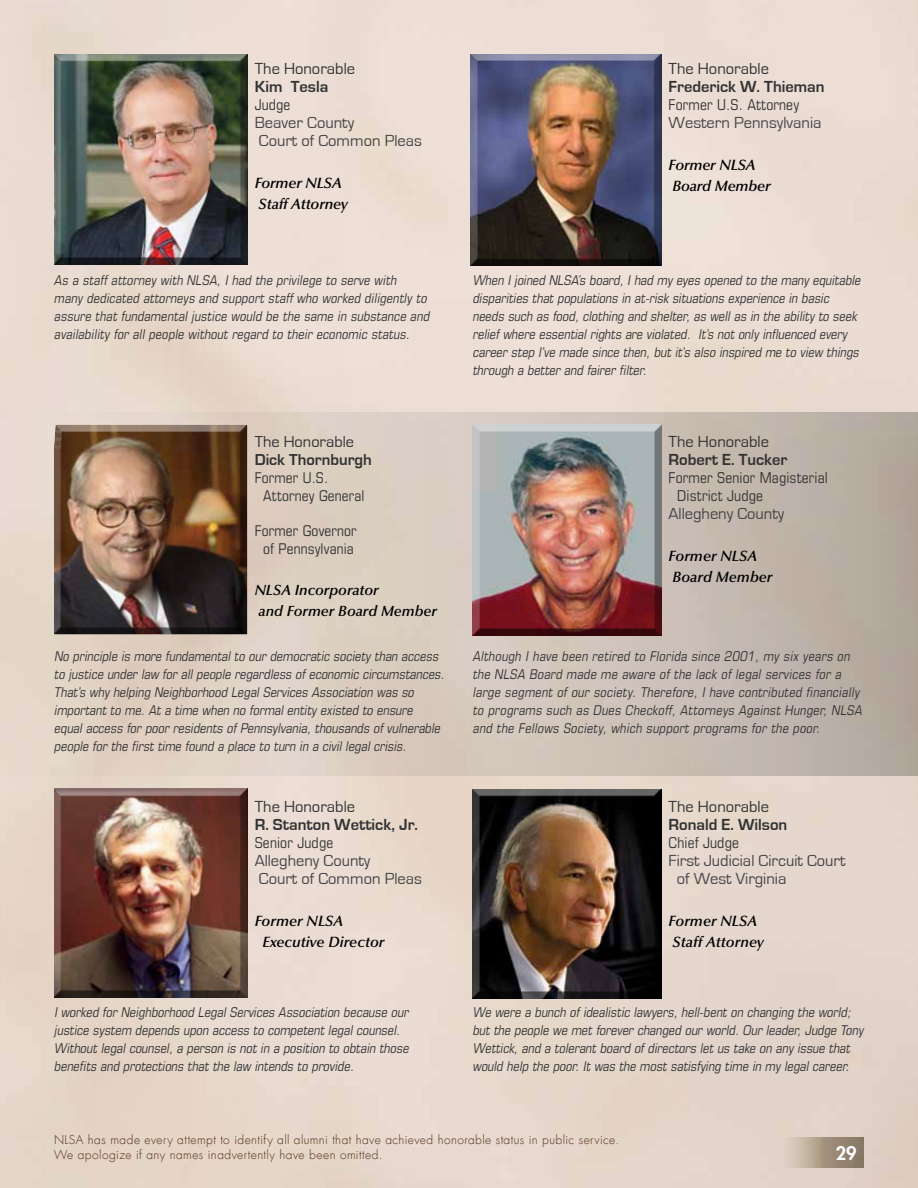
<style>
.page{position:relative;width:918px;height:1188px;background:#fff}
.page>*{position:absolute;margin:0;border:0;box-sizing:border-box;transform-origin:0 0}
.t1{font:800 18px "Futura LT";color:#fff}
.t2{font:16.5px/18px "Eurostile";color:#464547}
.t3{font:700 16.5px "Eurostile";color:#333334}
.t4{font:16.5px "Eurostile";color:#333334}
.t5{font:700 16.35px "Eurostile";color:#333334}
.t6{font:16.35px "Eurostile";color:#333334}
.t7{font:italic 600 15px/21px "Optima LT";color:#000}
.t8{font:condensed 15px/18px "Eurostile";letter-spacing:.01em;color:#333334}
.t9{font:condensed 14.85px/17.9px "Eurostile";letter-spacing:.01em;color:#333334}
.t10{font:italic 600 14.85px/20.7px "Optima LT";color:#000}
.t11{font:italic condensed 13.5px/18px "Eurostile";color:#333334}
.t12{font:300 12px/15px "Futura LT";letter-spacing:.035em;color:#54301a}
</style>
<div class="page">
<img style="left:0;top:0;width:918px;height:1188px">
<div style="left:471px;top:789px;width:191px;height:210px;background:#000;opacity:.75"></div>
<div style="left:54px;top:54px;width:195px;height:211px;background:#000;opacity:.75"></div>
<div style="left:53px;top:788px;width:195px;height:210px;background:#000;opacity:.75"></div>
<div style="left:462px;top:53px;width:200px;height:213px;background:#000;opacity:.75"></div>
<div style="left:472px;top:424px;width:190px;height:213px;background:#000;opacity:.75"></div>
<div style="left:53px;top:424px;width:195px;height:210px;background:#000;opacity:.75"></div>
<img style="left:783px;top:1137px;width:81px;height:30px">
<p class="t4" style="left:255px;top:59px;width:102px">The Honorable</p>
<p class="t3" style="left:255px;top:77px;width:75px">Kim Tesla</p>
<p class="t8" style="left:255px;top:95px;width:37px">Judge</p>
<p class="t2" style="left:255px;top:114px;width:169px">Beaver County<br>Court of Common Pleas</p>
<p class="t7" style="left:255px;top:172px;width:95px">Former NLSA<br>Staff Attorney</p>
<p class="t11" style="left:54px;top:271px;width:380px">As a staff attorney with NLSA, I had the privilege to serve with many dedicated attorneys and support staff who worked diligently to assure that fundamental justice would be the same in substance and availability for all people without regard to their economic status.</p>
<p class="t6" style="left:255px;top:433px;width:101px">The Honorable</p>
<p class="t5" style="left:255px;top:451px;width:119px">Dick Thornburgh</p>
<p class="t9" style="left:263px;top:468px;width:103px;text-indent:-9px">Former U.S.<br>Attorney General</p>
<p class="t9" style="left:255px;top:522px;width:104px;text-align:center">Former Governor of Pennsylvania</p>
<p class="t10" style="left:255px;top:580px;width:184px">NLSA Incorporator<br>and Former Board Member</p>
<p class="t11" style="left:54px;top:647px;width:395px">No principle is more fundamental to our democratic society than access to justice under law for all people regardless of economic circumstances.<br>That’s why helping Neighborhood Legal Services Association was so important to me. At a time when no formal entity existed to ensure equal access for poor residents of Pennsylvania, thousands of vulnerable people for the first time found a place to turn in a civil legal crisis.</p>
<p class="t4" style="left:255px;top:798px;width:102px">The Honorable</p>
<p class="t3" style="left:255px;top:816px;width:165px">R. Stanton Wettick, Jr.</p>
<p class="t8" style="left:255px;top:834px;width:80px">Senior Judge</p>
<p class="t2" style="left:255px;top:852px;width:169px">Allegheny County<br>Court of Common Pleas</p>
<p class="t7" style="left:263px;top:911px;width:123px;text-indent:-8px">Former NLSA<br>Executive Director</p>
<p class="t11" style="left:54px;top:1003px;width:359px">I worked for Neighborhood Legal Services Association because our justice system depends upon access to competent legal counsel.<br>Without legal counsel, a person is not in a position to obtain those benefits and protections that the law intends to provide.</p>
<p class="t4" style="left:669px;top:59px;width:102px">The Honorable</p>
<p class="t3" style="left:669px;top:77px;width:158px">Frederick W. Thieman</p>
<p class="t8" style="left:669px;top:95px;width:132px">Former U.S. Attorney</p>
<p class="t2" style="left:669px;top:114px;width:154px">Western Pennsylvania</p>
<p class="t7" style="left:669px;top:154px;width:104px">Former NLSA<br>Board Member</p>
<p class="t11" style="left:472px;top:271px;width:392px">When I joined NLSA’s board, I had my eyes opened to the many equitable disparities that populations in at-risk situations experience in basic needs such as food, clothing and shelter, as well as in the ability to seek relief where essential rights are violated. It’s not only influenced every career step I’ve made since then, but it’s also inspired me to view things through a better and fairer filter.</p>
<p class="t4" style="left:669px;top:433px;width:102px">The Honorable</p>
<p class="t3" style="left:669px;top:451px;width:120px">Robert E. Tucker</p>
<p class="t8" style="left:677px;top:469px;width:152px;text-indent:-9px">Former Senior Magisterial<br>District Judge</p>
<p class="t2" style="left:669px;top:505px;width:117px">Allegheny County</p>
<p class="t7" style="left:669px;top:546px;width:105px">Former NLSA<br>Board Member</p>
<p class="t11" style="left:472px;top:647px;width:394px">Although I have been retired to Florida since 2001, my six years on the NLSA Board made me aware of the lack of legal services for a large segment of our society. Therefore, I have contributed financially to programs such as Dues Checkoff, Attorneys Against Hunger, NLSA and the Fellows Society, which support programs for the poor.</p>
<p class="t4" style="left:669px;top:798px;width:102px">The Honorable</p>
<p class="t3" style="left:669px;top:816px;width:120px">Ronald E. Wilson</p>
<p class="t8" style="left:669px;top:834px;width:72px">Chief Judge</p>
<p class="t2" style="left:677px;top:852px;width:170px;text-indent:-8px">First Judicial Circuit Court of West Virginia</p>
<p class="t7" style="left:669px;top:911px;width:97px">Former NLSA<br>Staff Attorney</p>
<p class="t11" style="left:472px;top:1003px;width:395px">We were a bunch of idealistic lawyers, hell-bent on changing the world; but the people we met forever changed our world. Our leader, Judge Tony Wettick, and a tolerant board of directors let us take on any issue that would help the poor. It was the most satisfying time in my legal career.</p>
<p class="t12" style="left:54px;top:1132px;width:567px">NLSA has made every attempt to identify all alumni that have achieved honorable status in public service.<br>We apologize if any names inadvertently have been omitted.</p>
<h1 class="t1" style="left:836px;top:1141px;width:22px">29</h1>
</div>
